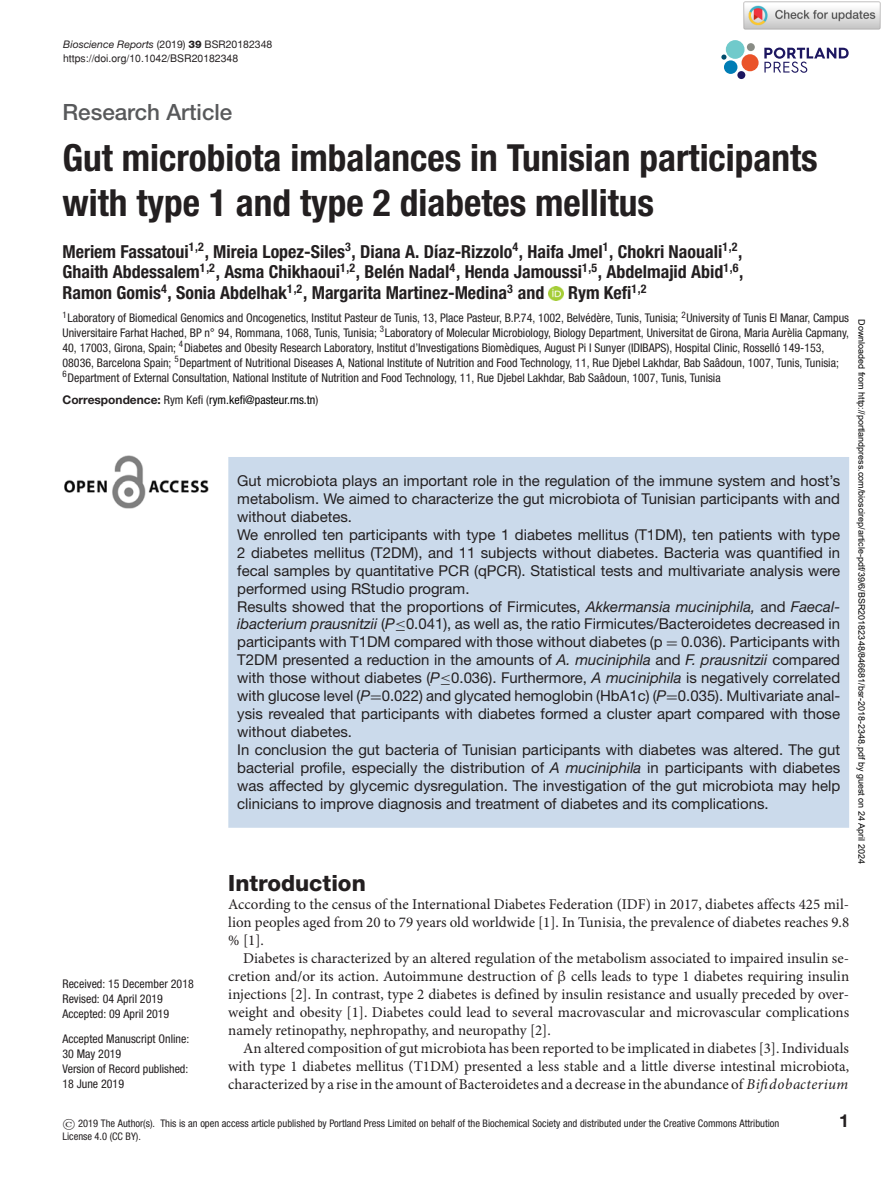
<style>
.page{position:relative;width:893px;height:1183px;background:#fff}
.page>*{position:absolute;margin:0;border:0;box-sizing:border-box;transform-origin:0 0}
.t1{font:700 condensed 37.35px/44.8px "Helvetica Neue LT Std";color:#231f20}
.t2{font:500 22.35px "Helvetica Neue LT Std";color:#58595b}
.t3{font:800 22.35px "Helvetica Neue LT Std";color:#231f20}
.t4{font:700 condensed 18px/20.9px "Helvetica Neue LT Std";color:#231f20}
.t5{font:700 18px "Helvetica Neue LT Std";color:#231f20}
.t6{font:15px/18px "Helvetica Neue LT Std";color:#231f20}
.t7{font:15px/18px "Minion Pro";letter-spacing:-.005em;color:#231f20;text-align:justify}
.t8{font:condensed 12px/15px "Helvetica Neue LT Std";color:#231f20}
.t9{font:condensed 12px "Helvetica Neue LT Std";color:#000}
.t10{font:condensed 10.5px/13.5px "Helvetica Neue LT Std";color:#231f20}
.t11{font:italic 10.5px "Helvetica Neue LT Std";color:#231f20}
.t12{font:10.5px "Helvetica";color:#231f20}
.t13{font:9px "Arial";color:#000}
.s1{font-style:normal}
.s2{font-weight:800;font-style:normal}
.s3{font-weight:700;font-stretch:normal;color:#231f20}
.s4{color:#231f20}
.s5{font-style:italic}
.s6{font-family:"MTSY"}
.s7{font-family:"EURM10"}
.s8{font-family:"SFRM0700";font-stretch:normal}
</style>
<div class="page">
<svg style="left:764px;top:48px;width:85px;height:25px"></svg>
<div style="left:726px;top:40px;width:18px;height:19px;background:#70cacb;border-radius:50%"></div>
<div style="left:741px;top:54px;width:18px;height:17px;background:#ea5329;border-radius:50%"></div>
<div style="left:724px;top:60px;width:13px;height:14px;background:#007db5;border-radius:50%"></div>
<div style="left:737px;top:71px;width:8px;height:8px;background:#1d1760;border-radius:50%"></div>
<div style="left:747px;top:43px;width:8px;height:8px;background:#888c85;border-radius:50%"></div>
<svg style="left:721px;top:54px;width:5px;height:6px"></svg>
<img style="left:549px;top:286px;width:15px;height:15px">
<img style="left:64px;top:455px;width:145px;height:53px">
<div style="left:228px;top:457px;width:621px;height:370px;background:#cbdaeb"></div>
<img style="left:743px;top:1px;width:138px;height:29px">
<p class="t11" style="left:63px;top:40px;width:211px">Bioscience Reports <span class="s1">(2019)</span> <span class="s2">39</span> <span class="s1">BSR20182348</span></p>
<p class="t12" style="left:63px;top:54px;width:177px">https://doi.org/10.1042/BSR20182348</p>
<h2 class="t2" style="left:62px;top:104px;width:171px">Research Article</h2>
<h1 class="t1" style="left:62px;top:138px;width:757px">Gut microbiota imbalances in Tunisian participants with type 1 and type 2 diabetes mellitus</h1>
<p class="t4" style="left:62px;top:242px;width:683px">Meriem Fassatoui<sup>1,2</sup>, Mireia Lopez-Siles<sup>3</sup>, Diana A. D´ıaz-Rizzolo<sup>4</sup>, Haifa Jmel<sup>1</sup>, Chokri Naouali<sup>1,2</sup>,<br>Ghaith Abdessalem<sup>1,2</sup>, Asma Chikhaoui<sup>1,2</sup>, Belen Nadal<sup>4</sup>, Henda Jamoussi<sup>1,5</sup>, Abdelmajid Abid<sup>1,6</sup>,</p>
<p class="t4" style="left:62px;top:263px;width:484px;text-indent:327px">´<br>Ramon Gomis<sup>4</sup>, Sonia Abdelhak<sup>1,2</sup>, Margarita Martinez-Medina<sup>3</sup> and</p>
<p class="t4" style="left:568px;top:284px;width:80px">Rym Kefi<sup>1,2</sup></p>
<p class="t8" style="left:62px;top:311px;width:788px"><sup>1</sup>Laboratory of Biomedical Genomics and Oncogenetics, Institut Pasteur de Tunis, 13, Place Pasteur, B.P.74, 1002, Belved´ ere, Tunis, Tunisia; <sup>2</sup>University of Tunis El Manar, Campus</p>
<p class="t8" style="left:62px;top:311px;width:788px;text-indent:535px">`<br>Universitaire Farhat Hached, BP n<sup>◦</sup> 94, Rommana, 1068, Tunis, Tunisia; <sup>3</sup>Laboratory of Molecular Microbiology, Biology Department, Universitat de Girona, Maria Aurelia Capmany,</p>
<p class="t13" style="left:865px;top:319px;width:545px;rotate:90deg">Downloaded from http://portlandpress.com/bioscirep/article-pdf/39/6/BSR20182348/846681/bsr-2018-2348.pdf by guest on 24 April 2024</p>
<p class="t8" style="left:62px;top:326px;width:763px;text-indent:726px">`<br>40, 17003, Girona, Spain; <sup>4</sup>Diabetes and Obesity Research Laboratory, Institut d’Investigations Biomediques, August Pi I Sunyer (IDIBAPS), Hospital Clinic, Rossello 149-153,</p>
<p class="t8" style="left:62px;top:341px;width:778px;text-indent:714px">´<br>08036, Barcelona Spain; <sup>5</sup>Department of Nutritional Diseases A, National Institute of Nutrition and Food Technology, 11, Rue Djebel Lakhdar, Bab Saadoun, 1007, Tunis, Tunisia;</p>
<p class="t8" style="left:506px;top:341px;width:4px">`</p>
<p class="t8" style="left:62px;top:355px;width:660px;text-align:right">ˆ<br><sup>6</sup>Department of External Consultation, National Institute of Nutrition and Food Technology, 11, Rue Djebel Lakhdar, Bab Saadoun, 1007, Tunis, Tunisia</p>
<p class="t8" style="left:601px;top:370px;width:4px">ˆ</p>
<p class="t9" style="left:62px;top:395px;width:257px"><span class="s3">Correspondence:</span> <span class="s4">Rym Kefi (</span>rym.kefi@pasteur.rns.tn<span class="s4">)</span></p>
<p class="t6" style="left:237px;top:473px;width:604px">Gut microbiota plays an important role in the regulation of the immune system and host’s metabolism. We aimed to characterize the gut microbiota of Tunisian participants with and without diabetes.<br>We enrolled ten participants with type 1 diabetes mellitus (T1DM), ten patients with type 2 diabetes mellitus (T2DM), and 11 subjects without diabetes. Bacteria was quantified in fecal samples by quantitative PCR (qPCR). Statistical tests and multivariate analysis were performed using RStudio program.<br>Results showed that the proportions of Firmicutes, <span class="s5">Akkermansia muciniphila,</span> and <span class="s5">Faecal&shy;ibacterium prausnitzii</span> (<span class="s5">P</span><span class="s6">≤</span>0.041), as well as, the ratio Firmicutes/Bacteroidetes decreased in participants with T1DM compared with those without diabetes (p <span class="s6">=</span> 0.036). Participants with T2DM presented a reduction in the amounts of <span class="s5">A. muciniphila</span> and <span class="s5">F. prausnitzii</span> compared with those without diabetes (<span class="s5">P</span><span class="s6">≤</span>0.036). Furthermore, <span class="s5">A muciniphila</span> is negatively correlated with glucose level (<span class="s5">P</span><span class="s6">=</span>0.022) and glycated hemoglobin (HbA1c) (<span class="s5">P</span><span class="s6">=</span>0.035). Multivariate anal&shy;ysis revealed that participants with diabetes formed a cluster apart compared with those without diabetes.<br>In conclusion the gut bacteria of Tunisian participants with diabetes was altered. The gut bacterial profile, especially the distribution of <span class="s5">A muciniphila</span> in participants with diabetes was affected by glycemic dysregulation. The investigation of the gut microbiota may help clinicians to improve diagnosis and treatment of diabetes and its complications.</p>
<h2 class="t3" style="left:228px;top:874px;width:139px">Introduction</h2>
<p class="t7" style="left:228px;top:896px;width:622px">According to the census of the International Diabetes Federation (IDF) in 2017, diabetes affects 425 mil&shy;lion peoples aged from 20 to 79 years old worldwide [1]. In Tunisia, the prevalence of diabetes reaches 9.8 % [1].</p>
<p class="t7" style="left:228px;top:950px;width:622px;text-indent:15px">Diabetes is characterized by an altered regulation of the metabolism associated to impaired insulin se&shy;cretion and/or its action. Autoimmune destruction of <span class="s7">β</span> cells leads to type 1 diabetes requiring insulin injections [2]. In contrast, type 2 diabetes is defined by insulin resistance and usually preceded by over&shy;weight and obesity [1]. Diabetes could lead to several macrovascular and microvascular complications namely retinopathy, nephropathy, and neuropathy [2].</p>
<p class="t7" style="left:228px;top:1040px;width:622px;text-indent:15px">An altered composition of gut microbiota has been reported to be implicated in diabetes [3]. Individuals with type 1 diabetes mellitus (T1DM) presented a less stable and a little diverse intestinal microbiota, characterized by a rise in the amount of Bacteroidetes and a decrease in the abundance of <span class="s5">Bifidobacterium</span></p>
<p class="t10" style="left:62px;top:1117px;width:718px"><span class="s8">©</span> 2019 The Author(s). This is an open access article published by Portland Press Limited on behalf of the Biochemical Society and distributed under the Creative Commons Attribution<br>License 4.0 (CC BY).</p>
<p class="t5" style="left:839px;top:1113px;width:11px">1</p>
<p class="t8" style="left:62px;top:976px;width:133px">Received: 15 December 2018<br>Revised: 04 April 2019<br>Accepted: 09 April 2019</p>
<p class="t8" style="left:62px;top:1032px;width:128px">Accepted Manuscript Online:<br>30 May 2019<br>Version of Record published:<br>18 June 2019</p>
</div>
